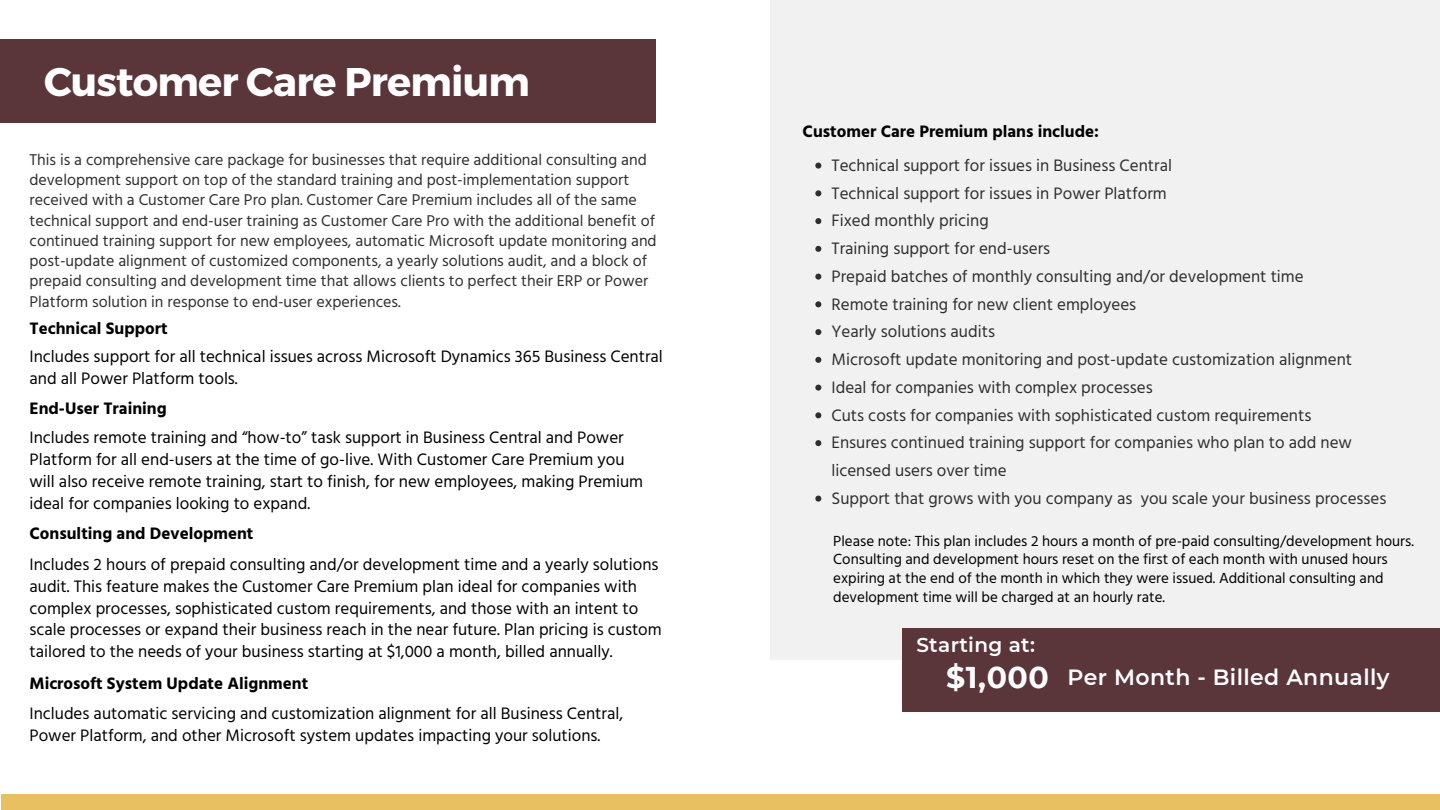
<style>
.page{position:relative;width:1440px;height:810px;background:#fff}
.page>*{position:absolute;margin:0;border:0;box-sizing:border-box;transform-origin:0 0}
.t1{font:700 40px "Montserrat";letter-spacing:-.02em;color:#fff}
.t2{font:700 30px "Montserrat";color:#fff}
.t3{font:600 22px "Montserrat";letter-spacing:.02em;color:#fff}
.t4{font:600 20px "Montserrat";letter-spacing:.02em;color:#fff}
.t5{font:17px/21.8px "Hind";color:#000}
.t6{font:17px/27.8px "Hind";color:#2d2e2d}
.t7{font:700 17px "Hind";color:#000}
.t8{font:16px/20.2px "Hind";color:#2d2e2d}
.t9{font:15px/18.8px "Hind";color:#000}
</style>
<div class="page">
<div style="left:1px;top:794px;width:1439px;height:16px;background:#e8c061"></div>
<div style="left:0;top:39px;width:656px;height:84px;background:#5a363a"></div>
<div style="left:770px;top:0;width:670px;height:660px;background:#f1f1f1"></div>
<svg style="left:815px;top:163px;width:6px;height:6px"></svg>
<svg style="left:815px;top:190px;width:6px;height:6px"></svg>
<svg style="left:815px;top:218px;width:6px;height:6px"></svg>
<svg style="left:815px;top:246px;width:6px;height:6px"></svg>
<svg style="left:815px;top:274px;width:6px;height:6px"></svg>
<svg style="left:815px;top:301px;width:6px;height:6px"></svg>
<svg style="left:815px;top:329px;width:6px;height:6px"></svg>
<svg style="left:815px;top:357px;width:6px;height:6px"></svg>
<svg style="left:815px;top:385px;width:6px;height:6px"></svg>
<svg style="left:815px;top:412px;width:6px;height:6px"></svg>
<svg style="left:815px;top:440px;width:6px;height:6px"></svg>
<svg style="left:815px;top:496px;width:6px;height:6px"></svg>
<div style="left:903px;top:628px;width:537px;height:84px;background:#5a363a"></div>
<p class="t1" style="left:44px;top:56px;width:487px">Customer Care Premium</p>
<p class="t8" style="left:29px;top:149px;width:629px">This is a comprehensive care package for businesses that require additional consulting and development support on top of the standard training and post-implementation support received with a Customer Care Pro plan. Customer Care Premium includes all of the same technical support and end-user training as Customer Care Pro with the additional benefit of continued training support for new employees, automatic Microsoft update monitoring and post-update alignment of customized components, a yearly solutions audit, and a block of prepaid consulting and development time that allows clients to perfect their ERP or Power Platform solution in response to end-user experiences.</p>
<p class="t7" style="left:29px;top:318px;width:140px">Technical Support</p>
<p class="t5" style="left:29px;top:345px;width:635px">Includes support for all technical issues across Microsoft Dynamics 365 Business Central and all Power Platform tools.</p>
<p class="t7" style="left:29px;top:399px;width:139px">End-User Training</p>
<p class="t5" style="left:29px;top:427px;width:615px">Includes remote training and “how-to” task support in Business Central and Power Platform for all end-users at the time of go-live. With Customer Care Premium you will also receive remote training, start to finish, for new employees, making Premium ideal for companies looking to expand.</p>
<p class="t7" style="left:29px;top:523px;width:226px">Consulting and Development</p>
<p class="t5" style="left:29px;top:553px;width:634px">Includes 2 hours of prepaid consulting and/or development time and a yearly solutions audit. This feature makes the Customer Care Premium plan ideal for companies with complex processes, sophisticated custom requirements, and those with an intent to scale processes or expand their business reach in the near future. Plan pricing is custom tailored to the needs of your business starting at $1,000 a month, billed annually.</p>
<p class="t7" style="left:29px;top:674px;width:280px">Microsoft System Update Alignment</p>
<p class="t5" style="left:29px;top:702px;width:595px">Includes automatic servicing and customization alignment for all Business Central,<br>Power Platform, and other Microsoft system updates impacting your solutions.</p>
<p class="t7" style="left:803px;top:121px;width:298px">Customer Care Premium plans include:</p>
<p class="t6" style="left:832px;top:151px;width:342px">Technical support for issues in Business Central</p>
<p class="t6" style="left:832px;top:179px;width:337px">Technical support for issues in Power Platform</p>
<p class="t6" style="left:832px;top:207px;width:159px">Fixed monthly pricing</p>
<p class="t6" style="left:832px;top:234px;width:220px">Training support for end-users</p>
<p class="t6" style="left:832px;top:262px;width:474px">Prepaid batches of monthly consulting and/or development time</p>
<p class="t6" style="left:832px;top:290px;width:306px">Remote training for new client employees</p>
<p class="t6" style="left:832px;top:318px;width:165px">Yearly solutions audits</p>
<p class="t6" style="left:832px;top:345px;width:522px">Microsoft update monitoring and post-update customization alignment</p>
<p class="t6" style="left:832px;top:373px;width:323px">Ideal for companies with complex processes</p>
<p class="t6" style="left:832px;top:401px;width:481px">Cuts costs for companies with sophisticated custom requirements</p>
<p class="t6" style="left:832px;top:429px;width:522px">Ensures continued training support for companies who plan to add new licensed users over time</p>
<p class="t6" style="left:832px;top:484px;width:557px">Support that grows with you company as you scale your business processes</p>
<p class="t9" style="left:833px;top:531px;width:582px">Please note: This plan includes 2 hours a month of pre-paid consulting/development hours.<br>Consulting and development hours reset on the first of each month with unused hours expiring at the end of the month in which they were issued. Additional consulting and development time will be charged at an hourly rate.</p>
<p class="t4" style="left:916px;top:633px;width:120px">Starting at:</p>
<p class="t2" style="left:946px;top:659px;width:104px">$1,000</p>
<p class="t3" style="left:1067px;top:664px;width:324px">Per Month - Billed Annually</p>
</div>
